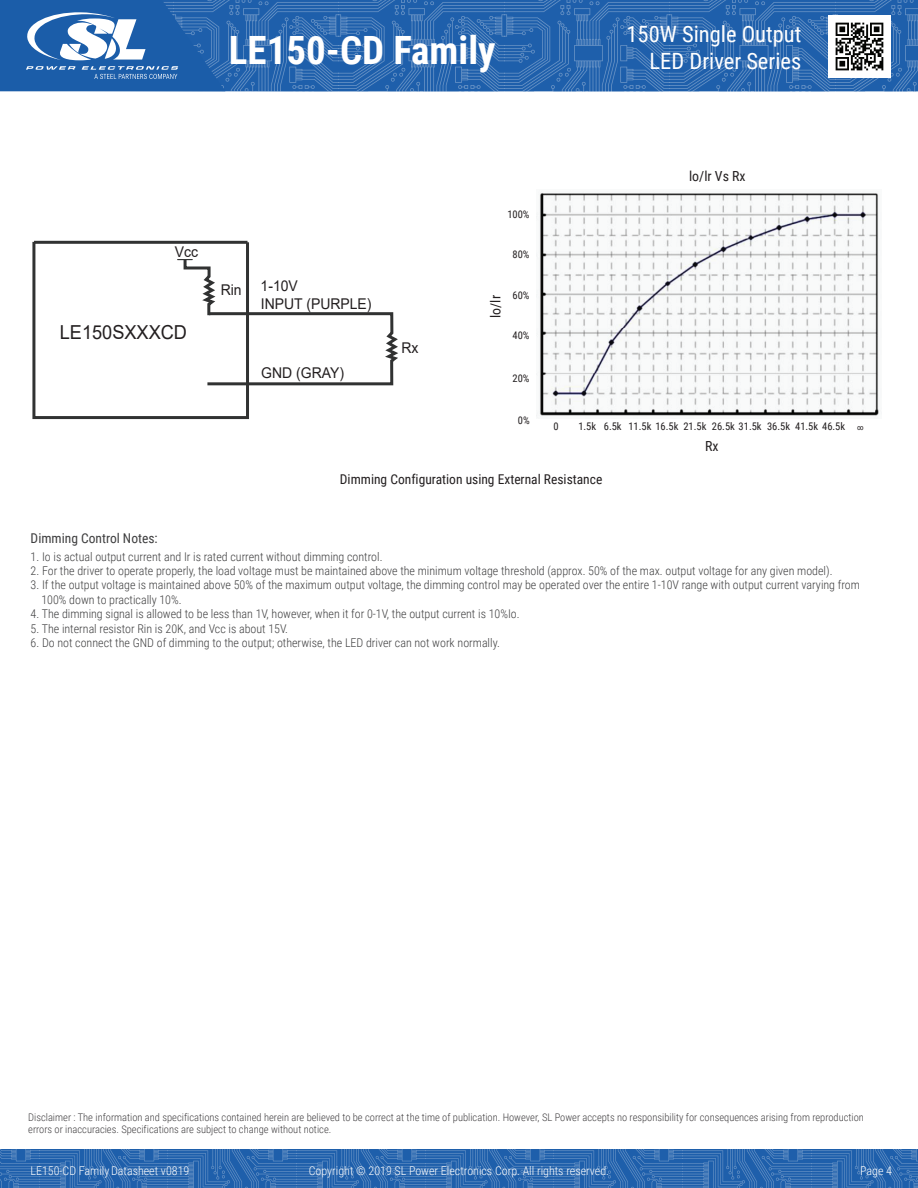
<style>
.page{position:relative;width:918px;height:1188px;background:#fff}
.page>*{position:absolute;margin:0;border:0;box-sizing:border-box;transform-origin:0 0}
.t1{font:700 39px "Roboto Condensed";color:#fff}
.t2{font:22.5px "Roboto Condensed";color:#fff}
.t3{font:19.2px "Arial";color:#231f20;scale:.94 1}
.t4{font:14.85px "Arial";color:#231f20;scale:.94 1}
.t5{font:13.8px "Roboto Condensed";color:#231f20}
.t6{font:13.5px "Roboto Condensed";color:#231f20}
.t7{font:13.5px "Roboto Condensed";color:#3e3e3f}
.t8{font:300 12px/14.4px "Roboto Condensed";color:#3e3e3f}
.t9{font:300 12px "Roboto Condensed";color:#fff}
.t10{font:300 10.5px/12.6px "Roboto Condensed";color:#413f41}
.t11{font:10.5px "Roboto Condensed";color:#231f20}
.s1{font-size:7.5px}
</style>
<div class="page">
<div style="left:32px;top:240px;width:217px;height:179px;border:3px solid #313232"></div>
<hr style="left:34px;top:241px;width:214px;height:3px;background:#313232">
<svg style="left:178px;top:257px;width:220px;height:130px"></svg>
<img style="left:537px;top:192px;width:342px;height:224px">
<img style="left:0;top:0;width:918px;height:92px">
<img style="left:828px;top:15px;width:63px;height:63px">
<svg style="left:0;top:0;width:225px;height:91px"></svg>
<img style="left:0;top:1150px;width:918px;height:38px">
<h1 class="t1" style="left:229px;top:23px;width:268px">LE150-CD Family</h1>
<h2 class="t2" style="left:626px;top:18px;width:176px">150W Single Output</h2>
<h2 class="t2" style="left:650px;top:45px;width:153px">LED Driver Series</h2>
<p class="t4" style="left:175px;top:241px;width:26px">Vcc</p>
<h3 class="t3" style="left:60px;top:319px;width:137px">LE150SXXXCD</h3>
<p class="t4" style="left:221px;top:280px;width:24px">Rin</p>
<p class="t4" style="left:261px;top:275px;width:41px">1-10V</p>
<p class="t4" style="left:261px;top:293px;width:119px">INPUT (PURPLE)</p>
<p class="t4" style="left:261px;top:362px;width:90px">GND (GRAY)</p>
<p class="t4" style="left:401px;top:338px;width:20px">Rx</p>
<p class="t11" style="left:507px;top:207px;width:24px">100%</p>
<p class="t11" style="left:513px;top:247px;width:19px">80%</p>
<p class="t5" style="left:486px;top:318px;width:24px;rotate:-90deg">lo/lr</p>
<p class="t11" style="left:513px;top:288px;width:19px">60%</p>
<p class="t11" style="left:513px;top:328px;width:19px">40%</p>
<p class="t11" style="left:513px;top:371px;width:19px">20%</p>
<p class="t11" style="left:518px;top:413px;width:13px">0%</p>
<p class="t5" style="left:689px;top:167px;width:58px">lo/lr Vs Rx</p>
<p class="t11" style="left:553px;top:419px;width:7px">0</p>
<p class="t11" style="left:578px;top:419px;width:287px">1.5k 6.5k 11.5k 16.5k 21.5k 26.5k 31.5k 36.5k 41.5k 46.5k <span class="s1">∞</span></p>
<p class="t5" style="left:705px;top:437px;width:15px">Rx</p>
<p class="t6" style="left:340px;top:470px;width:264px">Dimming Configuration using External Resistance</p>
<p class="t7" style="left:31px;top:529px;width:129px">Dimming Control Notes:</p>
<p class="t8" style="left:31px;top:549px;width:353px">1. Io is actual output current and Ir is rated current without dimming control.</p>
<p class="t8" style="left:31px;top:563px;width:803px">2. For the driver to operate properly, the load voltage must be maintained above the minimum voltage threshold (approx. 50% of the max. output voltage for any given model).</p>
<p class="t8" style="left:41px;top:578px;width:820px;text-indent:-11px">3. If the output voltage is maintained above 50% of the maximum output voltage, the dimming control may be operated over the entire 1-10V range with output current varying from<br>100% down to practically 10%.</p>
<p class="t8" style="left:31px;top:606px;width:491px">4. The dimming signal is allowed to be less than 1V, however, when it for 0-1V, the output current is 10%Io.</p>
<p class="t8" style="left:31px;top:621px;width:259px">5. The internal resistor Rin is 20K, and Vcc is about 15V.</p>
<p class="t8" style="left:31px;top:635px;width:471px">6. Do not connect the GND of dimming to the output; otherwise, the LED driver can not work normally.</p>
<p class="t10" style="left:28px;top:1110px;width:837px">Disclaimer : The information and specifications contained herein are believed to be correct at the time of publication. However, SL Power accepts no responsibility for consequences arising from reproduction errors or inaccuracies. Specifications are subject to change without notice.</p>
<p class="t9" style="left:31px;top:1163px;width:160px">LE150-CD FamilyDatasheet v0819</p>
<p class="t9" style="left:309px;top:1163px;width:302px">Copyright © 2019 SL Power Electronics Corp. All rights reserved.</p>
<p class="t9" style="left:860px;top:1163px;width:33px">Page 4</p>
</div>
